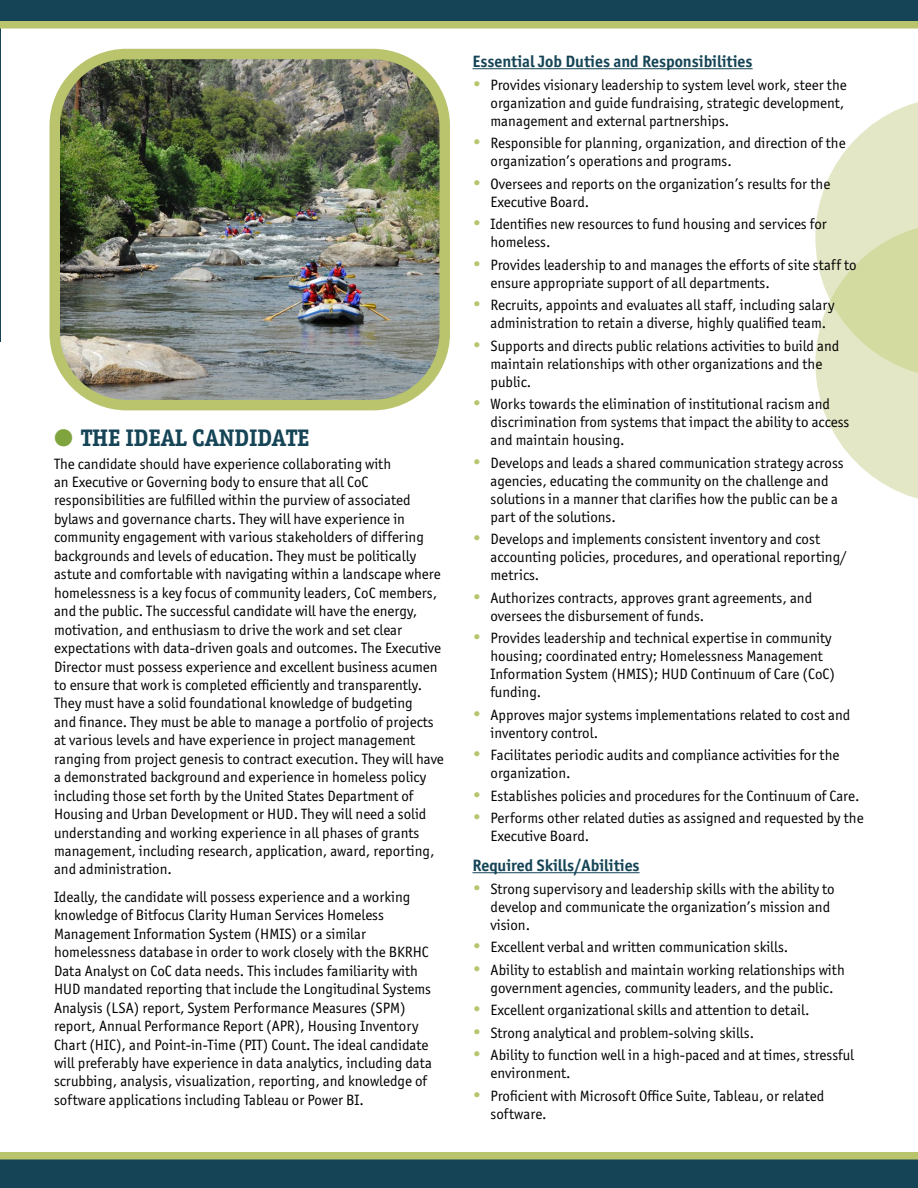
<style>
.page{position:relative;width:918px;height:1188px;background:#fff}
.page>*{position:absolute;margin:0;border:0;box-sizing:border-box;transform-origin:0 0}
.t1{font:700 24px "Officina Ser ITC Std";color:#154456}
.t2{font:700 16.5px "Officina Sans ITC Std";color:#154456}
.t3{font:15px/18.5px "Officina Sans ITC Std";color:#000}
.s1{color:#7fa43e}
.s2{font-size:18px;color:#b9c46d}
</style>
<div class="page">
<svg style="left:815px;top:102px;width:103px;height:397px"></svg>
<hr style="left:0;top:0;width:1px;height:342px;background:#154456">
<svg style="left:0;top:1152px;width:918px;height:36px"></svg>
<hr style="left:472px;top:68px;width:281px;height:1px;background:#154456">
<hr style="left:472px;top:872px;width:168px;height:1px;background:#154456">
<svg style="left:0;top:0;width:918px;height:28px"></svg>
<img style="left:61px;top:60px;width:378px;height:339px">
<div style="left:50px;top:49px;width:400px;height:361px;border:10px solid #b9c46d;border-radius:72px"></div>
<h1 class="t1" style="left:54px;top:423px;width:257px"><span class="s1">●</span> THE IDEAL CANDIDATE</h1>
<p class="t3" style="left:54px;top:454px;width:391px">The candidate should have experience collaborating with<br>an Executive or Governing body to ensure that all CoC responsibilities are fulfilled within the purview of associated bylaws and governance charts. They will have experience in community engagement with various stakeholders of differing backgrounds and levels of education. They must be politically astute and comfortable with navigating within a landscape where homelessness is a key focus of community leaders, CoC members, and the public. The successful candidate will have the energy, motivation, and enthusiasm to drive the work and set clear expectations with data-driven goals and outcomes. The Executive Director must possess experience and excellent business acumen to ensure that work is completed efficiently and transparently.<br>They must have a solid foundational knowledge of budgeting<br>and finance. They must be able to manage a portfolio of projects at various levels and have experience in project management ranging from project genesis to contract execution. They will have a demonstrated background and experience in homeless policy including those set forth by the United States Department of Housing and Urban Development or HUD. They will need a solid understanding and working experience in all phases of grants management, including research, application, award, reporting, and administration.</p>
<p class="t3" style="left:54px;top:888px;width:380px">Ideally, the candidate will possess experience and a working knowledge of Bitfocus Clarity Human Services Homeless Management Information System (HMIS) or a similar homelessness database in order to work closely with the BKRHC Data Analyst on CoC data needs. This includes familiarity with HUD mandated reporting that include the Longitudinal Systems Analysis (LSA) report, System Performance Measures (SPM) report, Annual Performance Report (APR), Housing Inventory Chart (HIC), and Point-in-Time (PIT) Count. The ideal candidate will preferably have experience in data analytics, including data scrubbing, analysis, visualization, reporting, and knowledge of software applications including Tableau or Power BI.</p>
<p class="t2" style="left:472px;top:51px;width:282px">Essential Job Duties and Responsibilities</p>
<p class="t3" style="left:490px;top:75px;width:358px;line-height:18px;text-indent:-18px"><span class="s2">•</span> Provides visionary leadership to system level work, steer the organization and guide fundraising, strategic development, management and external partnerships.</p>
<p class="t3" style="left:490px;top:134px;width:357px;line-height:18px;text-indent:-18px"><span class="s2">•</span> Responsible for planning, organization, and direction of the organization’s operations and programs.</p>
<p class="t3" style="left:490px;top:174px;width:341px;line-height:18px;text-indent:-18px"><span class="s2">•</span> Oversees and reports on the organization’s results for the<br>Executive Board.</p>
<p class="t3" style="left:490px;top:215px;width:338px;line-height:18px;text-indent:-18px"><span class="s2">•</span> Identifies new resources to fund housing and services for homeless.</p>
<p class="t3" style="left:490px;top:255px;width:368px;line-height:18px;text-indent:-18px"><span class="s2">•</span> Provides leadership to and manages the efforts of site staff to ensure appropriate support of all departments.</p>
<p class="t3" style="left:490px;top:296px;width:345px;line-height:18px;text-indent:-18px"><span class="s2">•</span> Recruits, appoints and evaluates all staff, including salary administration to retain a diverse, highly qualified team.</p>
<p class="t3" style="left:490px;top:336px;width:350px;line-height:18px;text-indent:-18px"><span class="s2">•</span> Supports and directs public relations activities to build and maintain relationships with other organizations and the public.</p>
<p class="t3" style="left:490px;top:395px;width:360px;line-height:18px;text-indent:-18px"><span class="s2">•</span> Works towards the elimination of institutional racism and discrimination from systems that impact the ability to access and maintain housing.</p>
<p class="t3" style="left:490px;top:453px;width:355px;line-height:18px;text-indent:-18px"><span class="s2">•</span> Develops and leads a shared communication strategy across agencies, educating the community on the challenge and solutions in a manner that clarifies how the public can be a part of the solutions.</p>
<p class="t3" style="left:490px;top:530px;width:358px;line-height:18px;text-indent:-18px"><span class="s2">•</span> Develops and implements consistent inventory and cost accounting policies, procedures, and operational reporting/ metrics.</p>
<p class="t3" style="left:490px;top:588px;width:323px;line-height:18px;text-indent:-18px"><span class="s2">•</span> Authorizes contracts, approves grant agreements, and oversees the disbursement of funds.</p>
<p class="t3" style="left:490px;top:629px;width:346px;line-height:18px;text-indent:-18px"><span class="s2">•</span> Provides leadership and technical expertise in community housing; coordinated entry; Homelessness Management Information System (HMIS); HUD Continuum of Care (CoC) funding.</p>
<p class="t3" style="left:490px;top:705px;width:361px;line-height:18px;text-indent:-18px"><span class="s2">•</span> Approves major systems implementations related to cost and inventory control.</p>
<p class="t3" style="left:490px;top:746px;width:350px;line-height:18px;text-indent:-18px"><span class="s2">•</span> Facilitates periodic audits and compliance activities for the organization.</p>
<p class="t3" style="left:472px;top:786px;width:389px"><span class="s2">•</span> Establishes policies and procedures for the Continuum of Care.</p>
<p class="t3" style="left:490px;top:809px;width:375px;line-height:18px;text-indent:-18px"><span class="s2">•</span> Performs other related duties as assigned and requested by the<br>Executive Board.</p>
<p class="t2" style="left:472px;top:855px;width:169px">Required Skills/Abilities</p>
<p class="t3" style="left:490px;top:879px;width:346px;line-height:18px;text-indent:-18px"><span class="s2">•</span> Strong supervisory and leadership skills with the ability to develop and communicate the organization’s mission and vision.</p>
<p class="t3" style="left:472px;top:938px;width:317px"><span class="s2">•</span> Excellent verbal and written communication skills.</p>
<p class="t3" style="left:472px;top:960px;width:374px;line-height:18px;text-align:center"><span class="s2">•</span> Ability to establish and maintain working relationships with government agencies, community leaders, and the public.</p>
<p class="t3" style="left:472px;top:1001px;width:339px"><span class="s2">•</span> Excellent organizational skills and attention to detail.</p>
<p class="t3" style="left:472px;top:1023px;width:283px"><span class="s2">•</span> Strong analytical and problem-solving skills.</p>
<p class="t3" style="left:490px;top:1046px;width:365px;line-height:18px;text-indent:-18px"><span class="s2">•</span> Ability to function well in a high-paced and at times, stressful environment.</p>
<p class="t3" style="left:490px;top:1086px;width:335px;line-height:18px;text-indent:-18px"><span class="s2">•</span> Proficient with Microsoft Office Suite, Tableau, or related software.</p>
</div>
